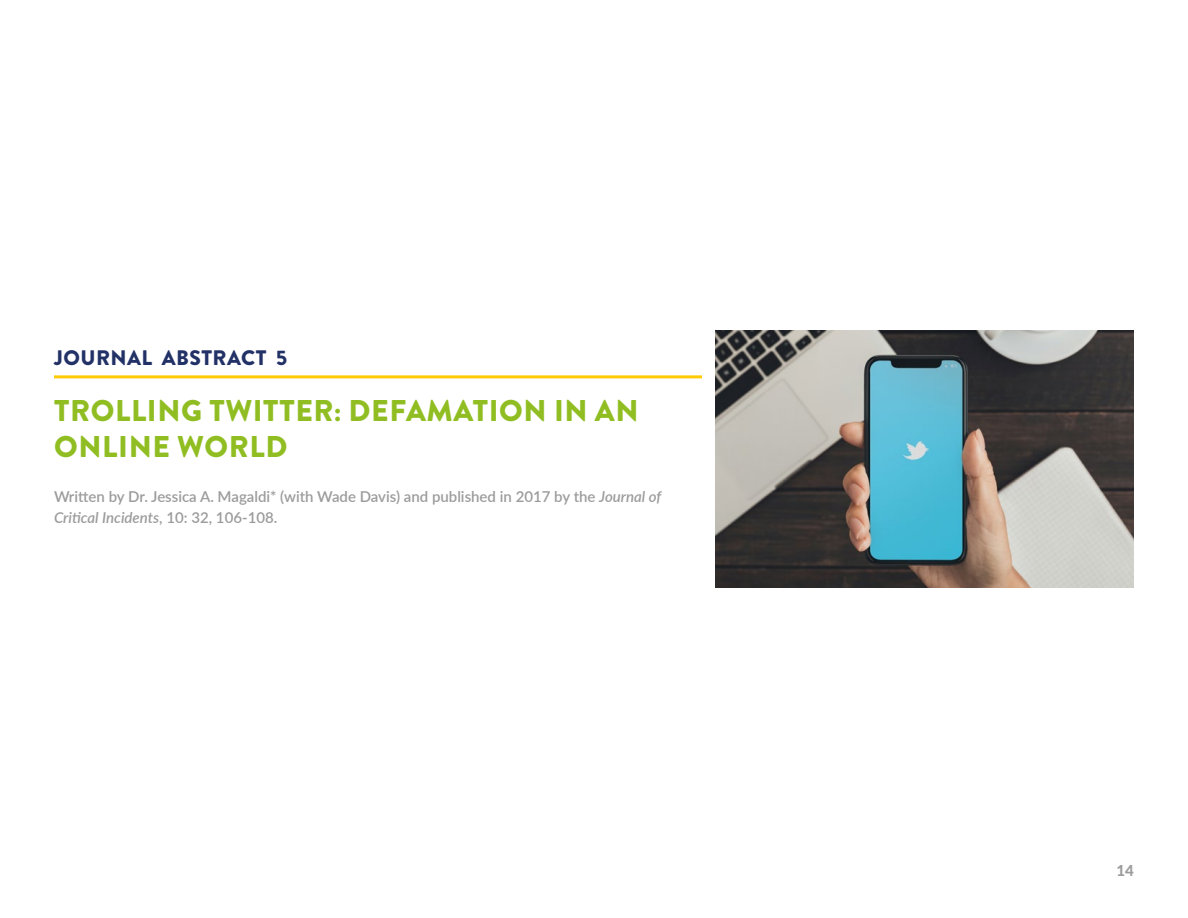
<style>
.page{position:relative;width:1188px;height:918px;background:#fff}
.page>*{position:absolute;margin:0;border:0;box-sizing:border-box;transform-origin:0 0}
.t1{font:900 30px/36px "Brandon Grotesque";letter-spacing:.02em;color:#90be22}
.t2{font:900 21px "Brandon Grotesque";letter-spacing:.02em;color:#223166}
.t3{font:600 15px/21px "Lato";color:#9d9b9b}
.t4{font:800 15px "Lato";color:#9d9b9b}
.s1{font-style:italic}
</style>
<div class="page">
<hr style="left:54px;top:375px;width:648px;height:3px;background:#fec905">
<img style="left:716px;top:330px;width:418px;height:258px">
<p class="t2" style="left:54px;top:342px;width:234px">JOURNAL ABSTRACT 5</p>
<p class="t1" style="left:54px;top:393px;width:586px">TROLLING TWITTER: DEFAMATION IN AN<br>ONLINE WORLD</p>
<p class="t3" style="left:54px;top:486px;width:609px">Written by Dr. Jessica A. Magaldi* (with Wade Davis) and published in 2017 by the <span class="s1">Journal of<br>Critical Incidents</span>, 10: 32, 106-108.</p>
<p class="t4" style="left:1117px;top:859px;width:19px">14</p>
</div>
